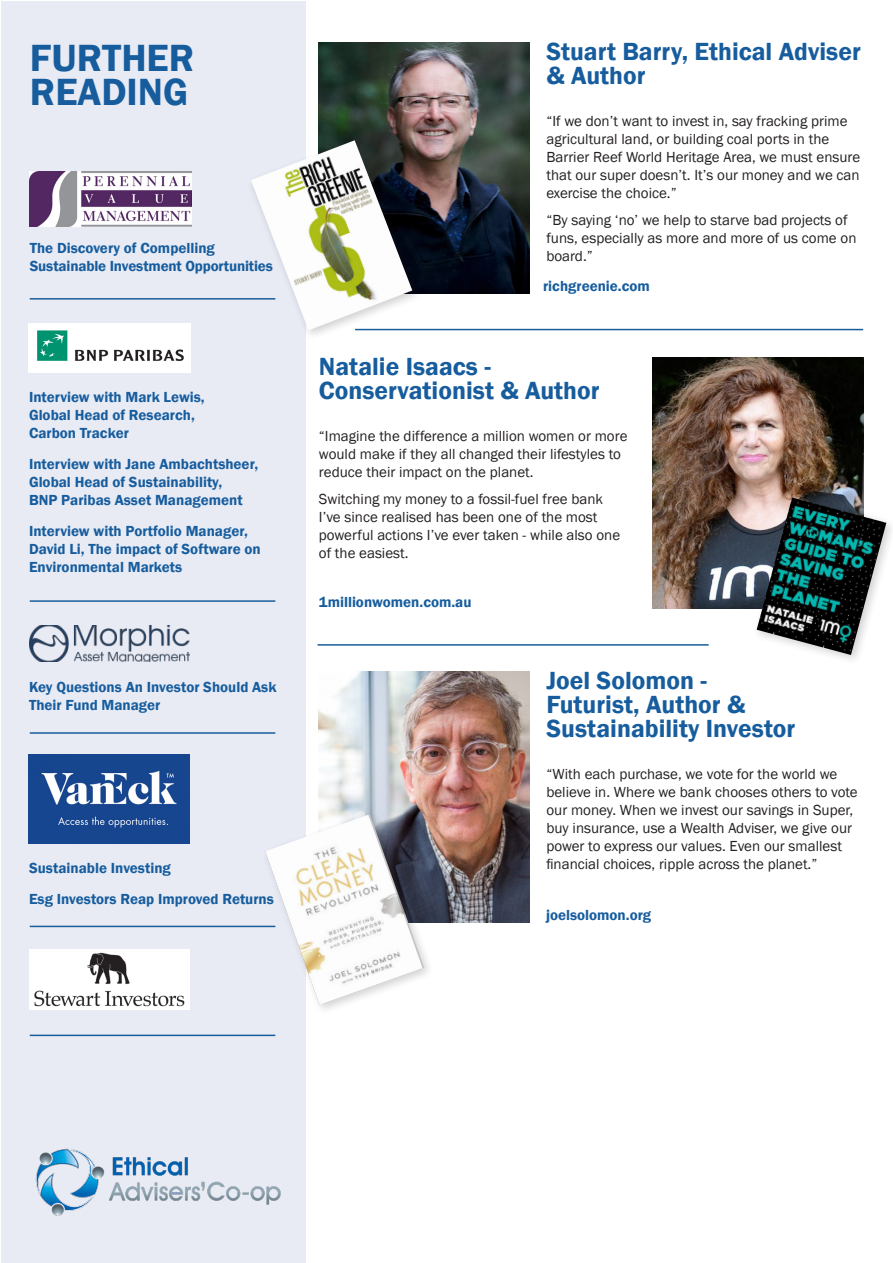
<style>
.page{position:relative;width:893px;height:1263px;background:#fff}
.page>*{position:absolute;margin:0;border:0;box-sizing:border-box;transform-origin:0 0}
.t1{font:600 39px/34.5px "Franklin Gothic";color:#175d9e}
.t2{font:600 25.5px/24px "Franklin Gothic";color:#175d9e}
.t3{font:15px/18px "Franklin Gothic";color:#231f20}
.t4{font:600 15px/18px "Franklin Gothic";color:#175d9e}
</style>
<div class="page">
<div style="left:1px;top:1px;width:304px;height:1261px;background:#e8ebf4"></div>
<img style="left:319px;top:43px;width:210px;height:250px">
<img style="left:319px;top:672px;width:210px;height:251px">
<div style="left:247px;top:136px;width:176px;height:205px;background:#231f20;opacity:.2"></div>
<img style="left:251px;top:140px;width:161px;height:190px">
<hr style="left:355px;top:329px;width:508px;height:1px;background:#175d9e">
<hr style="left:318px;top:644px;width:391px;height:2px;background:#175d9e">
<img style="left:653px;top:357px;width:210px;height:251px">
<div style="left:752px;top:493px;width:141px;height:173px;background:#231f20;opacity:.2"></div>
<img style="left:757px;top:497px;width:129px;height:158px">
<div style="left:261px;top:810px;width:173px;height:205px;background:#231f20;opacity:.2"></div>
<img style="left:265px;top:814px;width:159px;height:191px">
<img style="left:35px;top:1148px;width:246px;height:68px">
<img style="left:30px;top:172px;width:161px;height:54px">
<img style="left:29px;top:323px;width:162px;height:49px">
<img style="left:28px;top:754px;width:162px;height:90px">
<div style="left:30px;top:949px;width:160px;height:61px;background:#fff"></div>
<img style="left:35px;top:953px;width:150px;height:53px">
<img style="left:30px;top:625px;width:160px;height:37px">
<hr style="left:30px;top:298px;width:245px;height:2px;background:#175d9e">
<hr style="left:30px;top:600px;width:245px;height:2px;background:#175d9e">
<hr style="left:30px;top:732px;width:245px;height:2px;background:#175d9e">
<hr style="left:30px;top:926px;width:245px;height:1px;background:#175d9e">
<hr style="left:30px;top:1034px;width:245px;height:2px;background:#175d9e">
<p class="t1" style="left:30px;top:41px;width:166px">FURTHER<br>READING</p>
<p class="t4" style="left:30px;top:240px;width:245px">The Discovery of Compelling<br>Sustainable Investment Opportunities</p>
<p class="t4" style="left:29px;top:388px;width:177px">Interview with Mark Lewis,<br>Global Head of Research,<br>Carbon Tracker</p>
<p class="t4" style="left:29px;top:455px;width:231px">Interview with Jane Ambachtsheer,<br>Global Head of Sustainability,<br>BNP Paribas Asset Management</p>
<p class="t4" style="left:29px;top:522px;width:233px">Interview with Portfolio Manager,<br>David Li, The impact of Software on<br>Environmental Markets</p>
<p class="t4" style="left:29px;top:678px;width:249px">Key Questions An Investor Should Ask<br>Their Fund Manager</p>
<p class="t4" style="left:29px;top:859px;width:143px">Sustainable Investing</p>
<p class="t4" style="left:29px;top:890px;width:246px">Esg Investors Reap Improved Returns</p>
<p class="t2" style="left:546px;top:40px;width:316px">Stuart Barry, Ethical Adviser &amp; Author</p>
<p class="t3" style="left:546px;top:113px;width:315px">“If we don’t want to invest in, say fracking prime agricultural land, or building coal ports in the Barrier Reef World Heritage Area, we must ensure that our super doesn’t. It’s our money and we can exercise the choice.”</p>
<p class="t3" style="left:546px;top:211px;width:312px">“By saying ‘no’ we help to starve bad projects of funs, especially as more and more of us come on board.”</p>
<p class="t4" style="left:543px;top:277px;width:108px">richgreenie.com</p>
<p class="t2" style="left:319px;top:355px;width:282px">Natalie Isaacs -<br>Conservationist &amp; Author</p>
<p class="t3" style="left:319px;top:427px;width:310px">“Imagine the difference a million women or more would make if they all changed their lifestyles to reduce their impact on the planet.</p>
<p class="t3" style="left:319px;top:490px;width:303px">Switching my money to a fossil-fuel free bank I’ve since realised has been one of the most powerful actions I’ve ever taken - while also one of the easiest.</p>
<p class="t4" style="left:319px;top:593px;width:154px">1millionwomen.com.au</p>
<p class="t2" style="left:546px;top:669px;width:250px">Joel Solomon -<br>Futurist, Author &amp;<br>Sustainability Investor</p>
<p class="t3" style="left:546px;top:766px;width:313px">“With each purchase, we vote for the world we believe in. Where we bank chooses others to vote our money. When we invest our savings in Super, buy insurance, use a Wealth Adviser, we give our power to express our values. Even our smallest financial choices, ripple across the planet.”</p>
<p class="t4" style="left:546px;top:906px;width:107px">joelsolomon.org</p>
</div>
